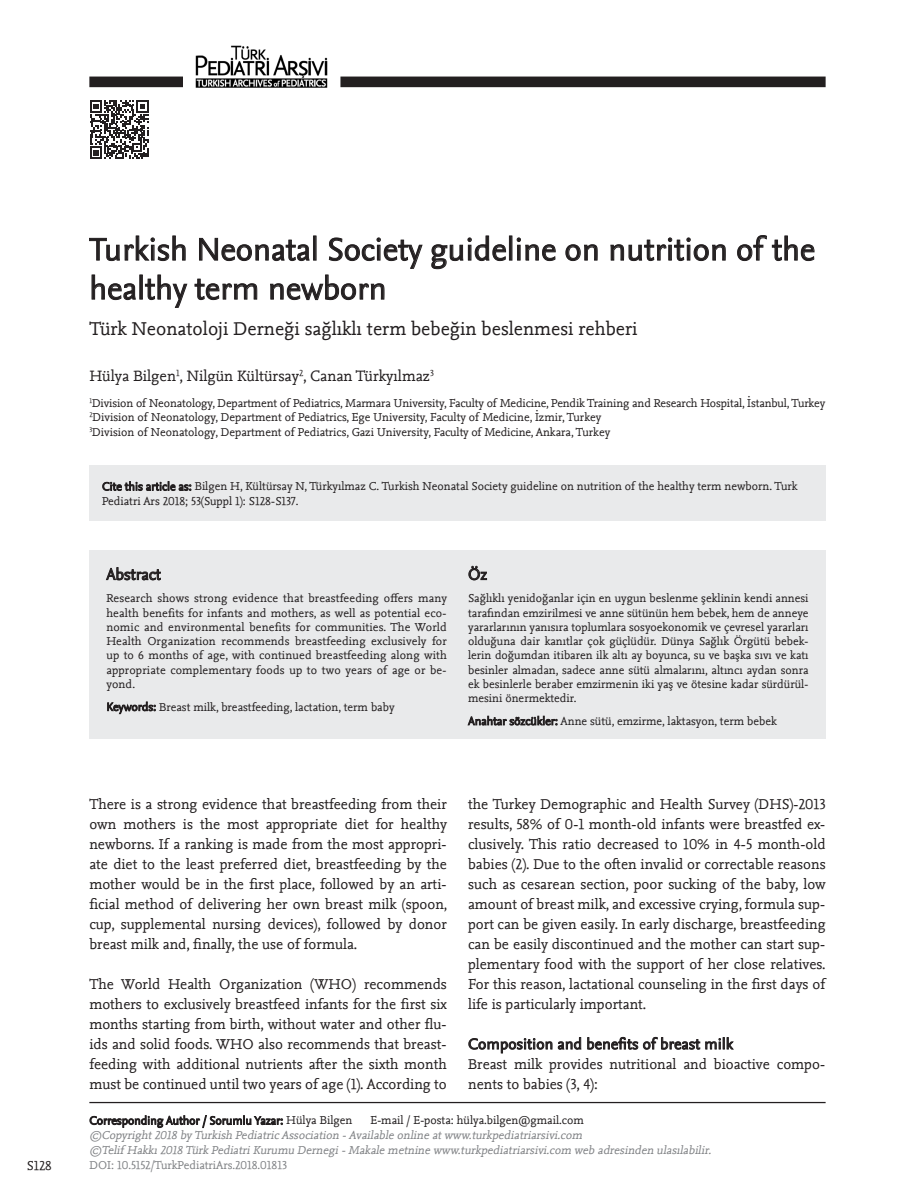
<style>
.page{position:relative;width:915px;height:1191px;background:#fff}
.page>*{position:absolute;margin:0;border:0;box-sizing:border-box;transform-origin:0 0}
.BASLIK{font:33px/39px "Nexus Sans";color:#231f20}
.TURKCE_BASLIK{font:19.5px "Nexus Mix";color:#231f20}
.t1{font:16.5px "Nexus Sans";color:#231f20}
.YAZAR_ADLARI{font:15.75px "Nexus Mix";color:#231f20}
.ARA_BASLIK{font:15.75px "Nexus Sans";letter-spacing:.01em;color:#231f20}
.ANA_METIN{font:15px/20px "Nexus Mix";color:#231f20;text-align:justify}
.t2{font:13.5px "Nexus Mix";color:#231f20}
.OZET{font:12px/14.2px "Nexus Mix";color:#231f20;text-align:justify}
.KURUMLAR{font:12px "Nexus Mix";letter-spacing:-.01em;color:#231f20}
.t3{font:italic 12px "Nexus Mix";color:#808285}
.CITE{font:12px/14.2px "Nexus Mix";color:#231f20}
.t4{font:12px "Nexus Sans";color:#231f20}
.t5{font:12px "Nexus Mix";color:#808285}
.s1{font-family:"Nexus Sans"}
.s2{font-family:"Nexus Mix"}
</style>
<div class="page">
<div style="left:89px;top:77px;width:94px;height:10px;background:#231f20"></div>
<div style="left:340px;top:77px;width:485px;height:10px;background:#231f20"></div>
<img style="left:195px;top:46px;width:133px;height:41px">
<svg style="left:90px;top:100px;width:58px;height:59px"></svg>
<svg style="left:89px;top:235px;width:97px;height:26px"></svg>
<div style="left:313px;top:236px;width:3px;height:24px;border:1px solid #231f20"></div>
<svg style="left:431px;top:235px;width:75px;height:35px"></svg>
<div style="left:509px;top:236px;width:3px;height:24px;border:1px solid #231f20"></div>
<svg style="left:516px;top:237px;width:40px;height:24px"></svg>
<svg style="left:565px;top:244px;width:32px;height:18px"></svg>
<svg style="left:610px;top:237px;width:115px;height:25px"></svg>
<svg style="left:737px;top:235px;width:77px;height:27px"></svg>
<svg style="left:91px;top:274px;width:45px;height:26px"></svg>
<div style="left:139px;top:275px;width:4px;height:24px;border:1px solid #231f20"></div>
<svg style="left:144px;top:274px;width:44px;height:34px"></svg>
<svg style="left:194px;top:237px;width:229px;height:64px"></svg>
<div style="left:89px;top:465px;width:736px;height:56px;background:#e9eaeb"></div>
<div style="left:89px;top:550px;width:736px;height:188px;background:#e9eaeb"></div>
<svg style="left:102px;top:481px;width:90px;height:10px"></svg>
<svg style="left:106px;top:567px;width:55px;height:14px"></svg>
<svg style="left:107px;top:701px;width:49px;height:13px"></svg>
<svg style="left:468px;top:565px;width:19px;height:15px"></svg>
<svg style="left:467px;top:715px;width:91px;height:11px"></svg>
<svg style="left:89px;top:1115px;width:194px;height:13px"></svg>
<hr style="left:89px;top:1102px;width:736px;height:1px;background:#231f20">
<svg style="left:468px;top:1036px;width:266px;height:17px"></svg>
<p class="t2" style="left:27px;top:1157px;width:26px">S128</p>
<p class="BASLIK" style="left:89px;top:230px;width:727px">Turkish Neonatal Society guideline on nutrition of the healthy term newborn</p>
<p class="TURKCE_BASLIK" style="left:89px;top:317px;width:549px">Türk Neonatoloji Derneği sağlıklı term bebeğin beslenmesi rehberi</p>
<p class="YAZAR_ADLARI" style="left:89px;top:367px;width:346px">Hülya Bilgen<sup>1</sup>, Nilgün Kültürsay<sup>2</sup>, Canan Türkyılmaz<sup>3</sup></p>
<p class="KURUMLAR" style="left:89px;top:396px;width:737px"><sup>1</sup>Division of Neonatology, Department of Pediatrics, Marmara University, Faculty of Medicine, Pendik Training and Research Hospital, İstanbul, Turkey</p>
<p class="KURUMLAR" style="left:89px;top:410px;width:513px"><sup>2</sup>Division of Neonatology, Department of Pediatrics, Ege University, Faculty of Medicine, İzmir, Turkey</p>
<p class="KURUMLAR" style="left:89px;top:425px;width:522px"><sup>3</sup>Division of Neonatology, Department of Pediatrics, Gazi University, Faculty of Medicine, Ankara, Turkey</p>
<p class="CITE" style="left:102px;top:479px;width:696px"><span class="s1">Cite this article as:</span> Bilgen H, Kültürsay N, Türkyılmaz C. Turkish Neonatal Society guideline on nutrition of the healthy term newborn. Turk<br>Pediatri Ars 2018; 53(Suppl 1): S128-S137.</p>
<p class="t1" style="left:106px;top:565px;width:56px">Abstract</p>
<p class="OZET" style="left:106px;top:591px;width:342px">Research shows strong evidence that breastfeeding offers many health benefits for infants and mothers, as well as potential eco&shy;nomic and environmental benefits for communities. The World Health Organization recommends breastfeeding exclusively for up to 6 months of age, with continued breastfeeding along with appropriate complementary foods up to two years of age or be&shy;yond.</p>
<p class="OZET" style="left:106px;top:700px;width:289px"><span class="s1">Keywords:</span> Breast milk, breastfeeding, lactation, term baby</p>
<p class="t1" style="left:468px;top:565px;width:20px">Öz</p>
<p class="OZET" style="left:468px;top:591px;width:342px">Sağlıklı yenidoğanlar için en uygun beslenme şeklinin kendi annesi tarafından emzirilmesi ve anne sütünün hem bebek, hem de anneye yararlarının yanısıra toplumlara sosyoekonomik ve çevresel yararları olduğuna dair kanıtlar çok güçlüdür. Dünya Sağlık Örgütü bebek&shy;lerin doğumdan itibaren ilk altı ay boyunca, su ve başka sıvı ve katı besinler almadan, sadece anne sütü almalarını, altıncı aydan sonra ek besinlerle beraber emzirmenin iki yaş ve ötesine kadar sürdürül&shy;mesini önermektedir.</p>
<p class="OZET" style="left:468px;top:714px;width:310px"><span class="s1">Anahtar sözcükler:</span> Anne sütü, emzirme, laktasyon, term bebek</p>
<p class="ANA_METIN" style="left:89px;top:794px;width:359px">There is a strong evidence that breastfeeding from their own mothers is the most appropriate diet for healthy newborns. If a ranking is made from the most appropri&shy;ate diet to the least preferred diet, breastfeeding by the mother would be in the first place, followed by an arti&shy;ficial method of delivering her own breast milk (spoon, cup, supplemental nursing devices), followed by donor breast milk and, finally, the use of formula.</p>
<p class="ANA_METIN" style="left:89px;top:974px;width:359px">The World Health Organization (WHO) recommends mothers to exclusively breastfeed infants for the first six months starting from birth, without water and other flu&shy;ids and solid foods. WHO also recommends that breast&shy;feeding with additional nutrients after the sixth month must be continued until two years of age (1). According to</p>
<p class="ANA_METIN" style="left:468px;top:794px;width:359px">the Turkey Demographic and Health Survey (DHS)-2013 results, 58% of 0-1 month-old infants were breastfed ex&shy;clusively. This ratio decreased to 10% in 4-5 month-old babies (2). Due to the often invalid or correctable reasons such as cesarean section, poor sucking of the baby, low amount of breast milk, and excessive crying, formula sup&shy;port can be given easily. In early discharge, breastfeeding can be easily discontinued and the mother can start sup&shy;plementary food with the support of her close relatives.<br>For this reason, lactational counseling in the first days of life is particularly important.</p>
<p class="ARA_BASLIK" style="left:468px;top:1035px;width:266px">Composition and benefits of breast milk</p>
<p class="ANA_METIN" style="left:468px;top:1054px;width:359px">Breast milk provides nutritional and bioactive compo&shy;nents to babies (3, 4):</p>
<p class="t4" style="left:89px;top:1113px;width:264px">Corresponding Author / Sorumlu Yazar: <span class="s2">Hülya Bilgen</span></p>
<p class="OZET" style="left:370px;top:1113px;width:215px">E-mail / E-posta: hülya.bilgen@gmail.com</p>
<p class="t3" style="left:89px;top:1128px;width:496px">©Copyright2018 by Turkish Pediatric Association -Available online atwww.turkpediatriarsivi.com</p>
<p class="t3" style="left:89px;top:1143px;width:625px">©Telif Hakkı2018 Türk PediatriKurumu Dernegi-Makale metnine www.turkpediatriarsivi.com web adresinden ulasılabilir.</p>
<p class="t5" style="left:89px;top:1158px;width:199px">DOI: 10.5152/TurkPediatriArs.2018.01813</p>
</div>
